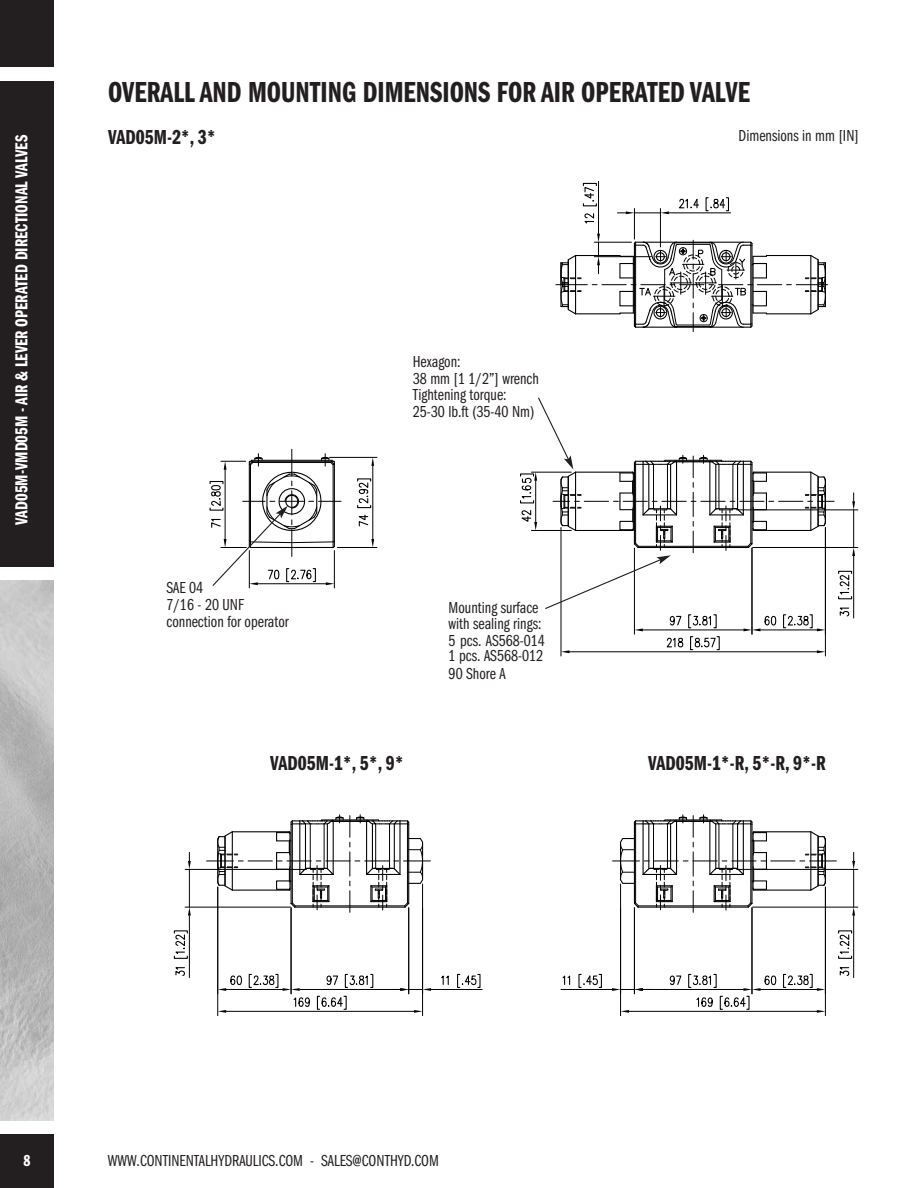
<style>
.page{position:relative;width:918px;height:1188px;background:#fff}
.page>*{position:absolute;margin:0;border:0;box-sizing:border-box;transform-origin:0 0}
.t1{font:30px "ITC Franklin Gothic Std Dm Cp";color:#231f20}
.t2{font:21px "ITC Franklin Gothic Std Dm Cp";color:#231f20}
.t3{font:18px "ITC Franklin Gothic Std Dm Cp";color:#fff}
.t4{font:16.5px/16.2px "ITC Franklin Gothic Std Bk Cp";color:#231f20}
.t5{font:16.5px "ITC Franklin Gothic Std Dm Cp";color:#fff}
</style>
<div class="page">
<div style="left:0;top:81px;width:54px;height:486px;background:#231f20"></div>
<img style="left:0;top:580px;width:54px;height:540px">
<div style="left:0;top:1134px;width:54px;height:54px;background:#231f20"></div>
<div style="left:0;top:0;width:54px;height:68px;background:#231f20"></div>
<hr style="left:576px;top:255px;width:44px;height:1px;background:#020202">
<hr style="left:576px;top:313px;width:44px;height:1px;background:#020202">
<hr style="left:796px;top:284px;width:32px;height:1px;background:#020202">
<hr style="left:556px;top:284px;width:31px;height:1px;background:#020202">
<hr style="left:766px;top:255px;width:45px;height:1px;background:#020202">
<hr style="left:766px;top:313px;width:45px;height:1px;background:#020202">
<hr style="left:337px;top:547px;width:40px;height:1px;background:#020202">
<hr style="left:330px;top:457px;width:47px;height:1px;background:#020202">
<hr style="left:373px;top:466px;width:1px;height:73px;background:#020202">
<svg style="left:371px;top:539px;width:3px;height:8px"></svg>
<svg style="left:371px;top:457px;width:3px;height:9px"></svg>
<svg style="left:358px;top:514px;width:11px;height:13px"></svg>
<div style="left:357px;top:505px;width:14px;height:3px;border:1px solid #020202"></div>
<svg style="left:358px;top:482px;width:11px;height:22px"></svg>
<hr style="left:249px;top:551px;width:1px;height:37px;background:#020202">
<hr style="left:334px;top:551px;width:1px;height:37px;background:#020202">
<hr style="left:561px;top:528px;width:1px;height:128px;background:#020202">
<hr style="left:825px;top:528px;width:1px;height:128px;background:#020202">
<hr style="left:753px;top:547px;width:105px;height:1px;background:#020202">
<hr style="left:737px;top:510px;width:121px;height:1px;background:#020202">
<hr style="left:634px;top:209px;width:1px;height:30px;background:#020202">
<hr style="left:660px;top:209px;width:1px;height:38px;background:#020202">
<hr style="left:669px;top:213px;width:62px;height:1px;background:#020202">
<svg style="left:617px;top:211px;width:52px;height:3px"></svg>
<svg style="left:679px;top:198px;width:20px;height:11px"></svg>
<svg style="left:710px;top:198px;width:16px;height:11px"></svg>
<div style="left:726px;top:197px;width:3px;height:14px;border:1px solid #020202"></div>
<hr style="left:598px;top:181px;width:1px;height:53px;background:#020202">
<svg style="left:592px;top:234px;width:199px;height:98px"></svg>
<svg style="left:584px;top:213px;width:11px;height:11px"></svg>
<svg style="left:584px;top:187px;width:10px;height:15px"></svg>
<div style="left:583px;top:183px;width:14px;height:3px;border:1px solid #020202"></div>
<svg style="left:805px;top:255px;width:21px;height:60px"></svg>
<svg style="left:560px;top:255px;width:21px;height:60px"></svg>
<svg style="left:613px;top:815px;width:223px;height:97px"></svg>
<svg style="left:207px;top:815px;width:223px;height:97px"></svg>
<hr style="left:761px;top:989px;width:56px;height:1px;background:#020202">
<svg style="left:817px;top:988px;width:8px;height:3px"></svg>
<div style="left:783px;top:974px;width:3px;height:14px;border:1px solid #020202"></div>
<svg style="left:787px;top:975px;width:22px;height:11px"></svg>
<hr style="left:752px;top:908px;width:1px;height:86px;background:#020202">
<hr style="left:643px;top:989px;width:101px;height:1px;background:#020202">
<svg style="left:669px;top:975px;width:13px;height:10px"></svg>
<div style="left:688px;top:974px;width:3px;height:14px;border:1px solid #020202"></div>
<svg style="left:693px;top:975px;width:18px;height:11px"></svg>
<hr style="left:620px;top:884px;width:1px;height:132px;background:#020202">
<hr style="left:825px;top:887px;width:1px;height:129px;background:#020202">
<hr style="left:629px;top:1011px;width:188px;height:1px;background:#020202">
<svg style="left:621px;top:1010px;width:8px;height:3px"></svg>
<svg style="left:817px;top:1010px;width:8px;height:3px"></svg>
<svg style="left:696px;top:997px;width:17px;height:10px"></svg>
<div style="left:720px;top:996px;width:3px;height:14px;border:1px solid #020202"></div>
<svg style="left:724px;top:975px;width:53px;height:32px"></svg>
<hr style="left:753px;top:907px;width:105px;height:1px;background:#020202">
<hr style="left:737px;top:869px;width:121px;height:1px;background:#020202">
<hr style="left:853px;top:916px;width:1px;height:62px;background:#020202">
<hr style="left:853px;top:869px;width:1px;height:38px;background:#020202">
<svg style="left:852px;top:852px;width:3px;height:17px"></svg>
<svg style="left:852px;top:907px;width:3px;height:9px"></svg>
<svg style="left:839px;top:967px;width:11px;height:9px"></svg>
<div style="left:838px;top:956px;width:14px;height:3px;border:1px solid #020202"></div>
<svg style="left:839px;top:934px;width:11px;height:20px"></svg>
<hr style="left:634px;top:908px;width:1px;height:86px;background:#020202">
<hr style="left:561px;top:989px;width:51px;height:1px;background:#020202">
<svg style="left:612px;top:988px;width:39px;height:3px"></svg>
<svg style="left:562px;top:975px;width:9px;height:10px"></svg>
<svg style="left:583px;top:975px;width:15px;height:10px"></svg>
<div style="left:599px;top:974px;width:3px;height:14px;border:1px solid #020202"></div>
<hr style="left:226px;top:989px;width:57px;height:1px;background:#020202">
<svg style="left:218px;top:975px;width:24px;height:16px"></svg>
<div style="left:249px;top:974px;width:3px;height:14px;border:1px solid #020202"></div>
<svg style="left:253px;top:975px;width:22px;height:11px"></svg>
<hr style="left:291px;top:908px;width:1px;height:86px;background:#020202">
<hr style="left:300px;top:989px;width:100px;height:1px;background:#020202">
<svg style="left:326px;top:975px;width:12px;height:10px"></svg>
<div style="left:345px;top:974px;width:3px;height:14px;border:1px solid #020202"></div>
<svg style="left:349px;top:975px;width:19px;height:11px"></svg>
<hr style="left:422px;top:884px;width:1px;height:132px;background:#020202">
<hr style="left:217px;top:887px;width:1px;height:129px;background:#020202">
<hr style="left:226px;top:1011px;width:188px;height:1px;background:#020202">
<svg style="left:414px;top:1010px;width:9px;height:3px"></svg>
<svg style="left:218px;top:1010px;width:8px;height:3px"></svg>
<svg style="left:283px;top:988px;width:27px;height:19px"></svg>
<div style="left:317px;top:996px;width:3px;height:14px;border:1px solid #020202"></div>
<svg style="left:321px;top:997px;width:22px;height:10px"></svg>
<hr style="left:185px;top:907px;width:105px;height:1px;background:#020202">
<hr style="left:185px;top:869px;width:121px;height:1px;background:#020202">
<hr style="left:189px;top:916px;width:1px;height:62px;background:#020202">
<hr style="left:189px;top:869px;width:1px;height:38px;background:#020202">
<svg style="left:188px;top:852px;width:3px;height:17px"></svg>
<svg style="left:188px;top:907px;width:3px;height:9px"></svg>
<svg style="left:175px;top:967px;width:10px;height:9px"></svg>
<div style="left:174px;top:956px;width:14px;height:3px;border:1px solid #020202"></div>
<svg style="left:175px;top:934px;width:10px;height:21px"></svg>
<hr style="left:408px;top:908px;width:1px;height:86px;background:#020202">
<hr style="left:431px;top:989px;width:51px;height:1px;background:#020202">
<svg style="left:392px;top:988px;width:39px;height:3px"></svg>
<svg style="left:441px;top:975px;width:8px;height:10px"></svg>
<div style="left:457px;top:974px;width:3px;height:14px;border:1px solid #020202"></div>
<svg style="left:462px;top:975px;width:15px;height:11px"></svg>
<svg style="left:209px;top:449px;width:132px;height:138px"></svg>
<svg style="left:520px;top:397px;width:335px;height:256px"></svg>
<p class="t3" style="left:15px;top:525px;width:392px;rotate:-90deg">VAD05M-VMD05M - AIR &amp; LEVER OPERATED DIRECTIONAL VALVES</p>
<h1 class="t1" style="left:108px;top:82px;width:644px">OVERALL AND MOUNTING DIMENSIONS FOR AIR OPERATED VALVE</h1>
<p class="t2" style="left:108px;top:130px;width:109px">VAD05M-2*, 3*</p>
<p class="t4" style="left:739px;top:129px;width:122px">Dimensions in mm [IN]</p>
<p class="t4" style="left:166px;top:581px;width:124px;line-height:16.8px">SAE 04<br>7/16 - 20 UNF connection for operator</p>
<p class="t4" style="left:413px;top:355px;width:128px">Hexagon:<br>38 mm [1 1/2”] wrench<br>Tightening torque:<br>25-30 lb.ft (35-40 Nm)</p>
<p class="t4" style="left:449px;top:601px;width:98px">Mounting surface with sealing rings:<br>5 pcs. AS568-014<br>1 pcs. AS568-012</p>
<p class="t4" style="left:449px;top:667px;width:59px">90 Shore A</p>
<p class="t2" style="left:270px;top:756px;width:135px">VAD05M-1*, 5*, 9*</p>
<p class="t2" style="left:648px;top:756px;width:179px">VAD05M-1*-R, 5*-R, 9*-R</p>
<p class="t5" style="left:23px;top:1155px;width:9px">8</p>
<p class="t4" style="left:108px;top:1154px;width:332px">WWW.CONTINENTALHYDRAULICS.COM - SALES@CONTHYD.COM</p>
</div>
